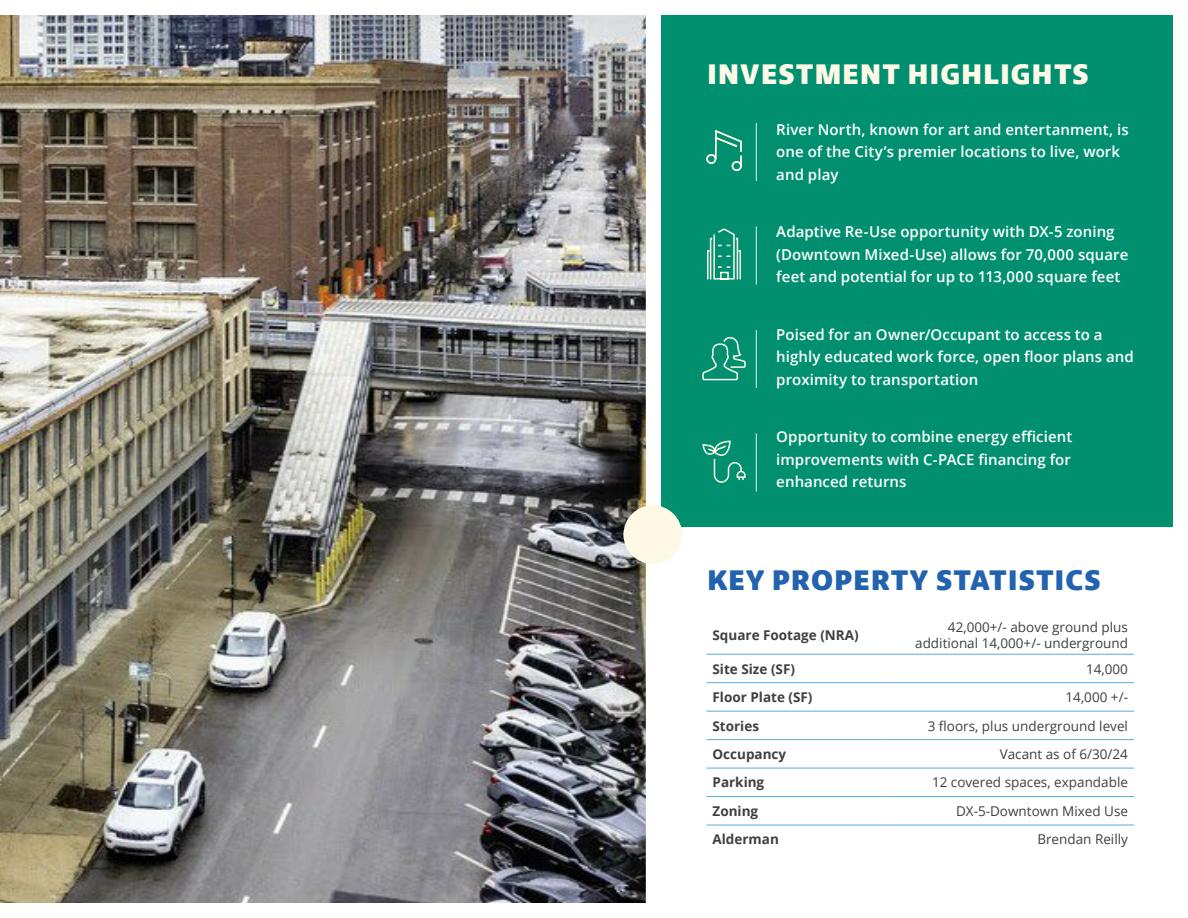
<style>
.page{position:relative;width:1188px;height:918px;background:#fff}
.page>*{position:absolute;margin:0;border:0;box-sizing:border-box;transform-origin:0 0}
.H2_-_Left{font:100 30px "Mae Variable";letter-spacing:.05em;color:#2362af}
.H2_-_Left-2{font:100 30px "Mae Variable";letter-spacing:.05em;color:#fef9e7}
.Body_-_Investment_Highlights{font:600 15px/22.5px "Open Sans";letter-spacing:.005em;color:#fff}
.Table_Cell_-_Right{font:13.5px/16.2px "Open Sans";color:#403f3f;text-align:right}
.Table_Cell_-_Left{font:700 13.5px "Open Sans";color:#403f3f}
</style>
<div class="page">
<div style="left:653px;top:8px;width:527px;height:527px;background:#009070"></div>
<div style="left:646px;top:0;width:542px;height:542px;border:15px solid #fff"></div>
<hr style="left:756px;top:433px;width:1px;height:59px;background:#e4eff9">
<img style="left:0;top:0;width:661px;height:903px">
<svg style="left:706px;top:130px;width:36px;height:41px"></svg>
<div style="left:623px;top:505px;width:59px;height:59px;background:#fef9e7;border-radius:50%"></div>
<hr style="left:707px;top:654px;width:180px;height:1px;background:#5aabde">
<hr style="left:887px;top:654px;width:247px;height:1px;background:#5aabde">
<hr style="left:707px;top:682px;width:180px;height:1px;background:#5aabde">
<hr style="left:707px;top:711px;width:180px;height:1px;background:#5aabde">
<hr style="left:887px;top:682px;width:247px;height:1px;background:#5aabde">
<hr style="left:887px;top:711px;width:247px;height:1px;background:#5aabde">
<hr style="left:707px;top:739px;width:180px;height:1px;background:#5aabde">
<hr style="left:887px;top:739px;width:247px;height:1px;background:#5aabde">
<hr style="left:707px;top:768px;width:180px;height:1px;background:#5aabde">
<hr style="left:707px;top:796px;width:180px;height:1px;background:#5aabde">
<hr style="left:707px;top:825px;width:180px;height:1px;background:#5aabde">
<hr style="left:887px;top:768px;width:247px;height:1px;background:#5aabde">
<hr style="left:887px;top:796px;width:247px;height:1px;background:#5aabde">
<hr style="left:887px;top:825px;width:247px;height:1px;background:#5aabde">
<hr style="left:756px;top:123px;width:1px;height:58px;background:#e4eff9">
<hr style="left:756px;top:226px;width:1px;height:59px;background:#e4eff9">
<hr style="left:756px;top:330px;width:1px;height:58px;background:#e4eff9">
<svg style="left:707px;top:228px;width:34px;height:52px"></svg>
<svg style="left:702px;top:337px;width:44px;height:44px"></svg>
<svg style="left:702px;top:440px;width:44px;height:43px"></svg>
<h2 class="H2_-_Left-2" style="left:707px;top:52px;width:383px">INVESTMENT HIGHLIGHTS</h2>
<p class="Body_-_Investment_Highlights" style="left:776px;top:118px;width:354px">River North, known for art and entertanment, is one of the City’s premier locations to live, work and play</p>
<p class="Body_-_Investment_Highlights" style="left:776px;top:220px;width:354px">Adaptive Re-Use opportunity with DX-5 zoning (Downtown Mixed-Use) allows for 70,000 square feet and potential for up to 113,000 square feet</p>
<p class="Body_-_Investment_Highlights" style="left:776px;top:323px;width:359px">Poised for an Owner/Occupant to access to a highly educated work force, open floor plans and proximity to transportation</p>
<p class="Body_-_Investment_Highlights" style="left:776px;top:425px;width:297px;text-align:justify">Opportunity to combine energy efficient improvements with C-PACE financing for enhanced returns</p>
<h2 class="H2_-_Left" style="left:707px;top:559px;width:395px">KEY PROPERTY STATISTICS</h2>
<p class="Table_Cell_-_Left" style="left:713px;top:626px;width:148px">Square Footage (NRA)</p>
<p class="Table_Cell_-_Right" style="left:915px;top:619px;width:214px">42,000+/- above ground plus additional 14,000+/- underground</p>
<p class="Table_Cell_-_Left" style="left:713px;top:659px;width:84px">Site Size (SF)</p>
<p class="Table_Cell_-_Right" style="left:1086px;top:660px;width:43px">14,000</p>
<p class="Table_Cell_-_Left" style="left:713px;top:688px;width:101px">Floor Plate (SF)</p>
<p class="Table_Cell_-_Right" style="left:1066px;top:689px;width:64px">14,000 +/-</p>
<p class="Table_Cell_-_Left" style="left:713px;top:716px;width:48px">Stories</p>
<p class="Table_Cell_-_Right" style="left:928px;top:717px;width:202px">3 floors, plus underground level</p>
<p class="Table_Cell_-_Left" style="left:713px;top:745px;width:75px">Occupancy</p>
<p class="Table_Cell_-_Right" style="left:1000px;top:746px;width:130px">Vacant as of 6/30/24</p>
<p class="Table_Cell_-_Left" style="left:713px;top:773px;width:53px">Parking</p>
<p class="Table_Cell_-_Right" style="left:932px;top:774px;width:197px">12 covered spaces, expandable</p>
<p class="Table_Cell_-_Left" style="left:713px;top:802px;width:47px">Zoning</p>
<p class="Table_Cell_-_Right" style="left:956px;top:803px;width:173px">DX-5-Downtown Mixed Use</p>
<p class="Table_Cell_-_Left" style="left:713px;top:830px;width:68px">Alderman</p>
<p class="Table_Cell_-_Right" style="left:1037px;top:831px;width:92px">Brendan Reilly</p>
</div>
